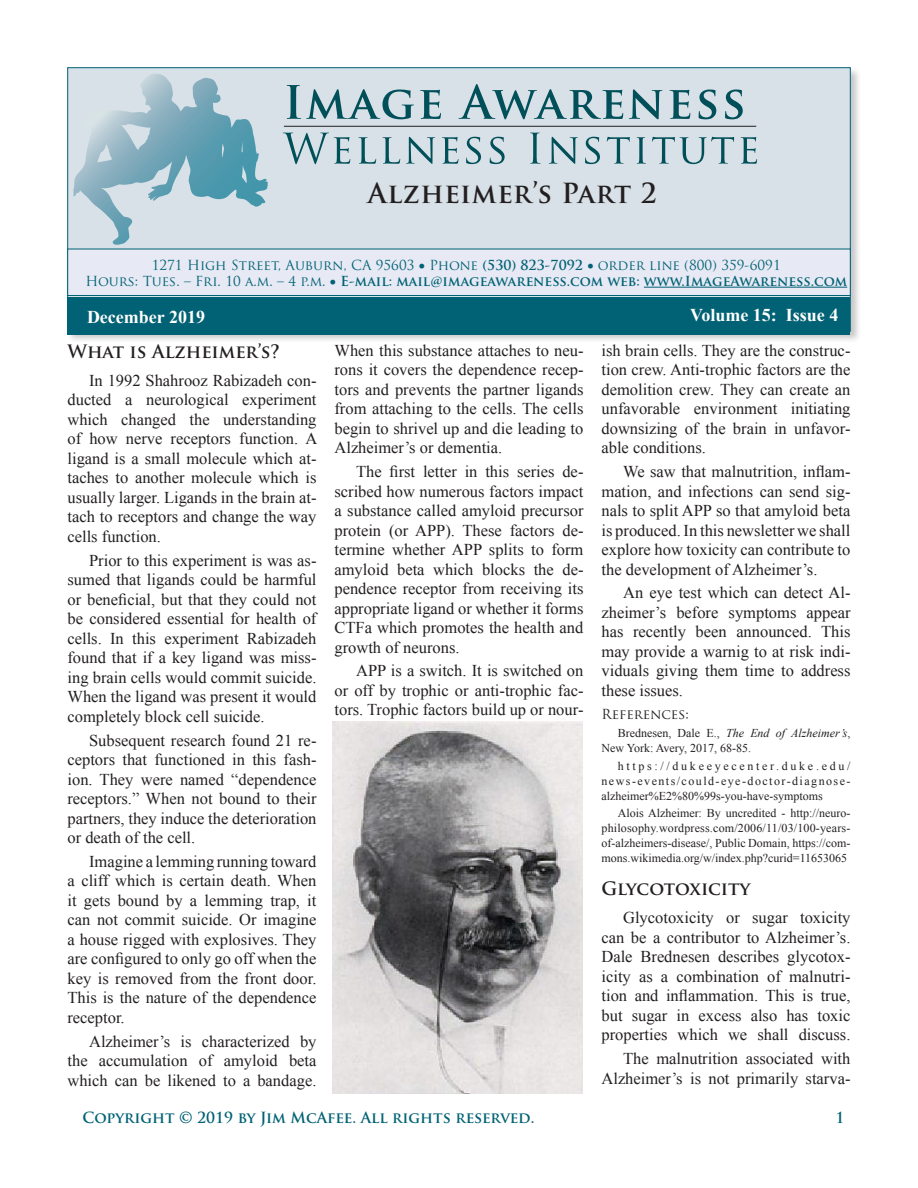
<style>
.page{position:relative;width:918px;height:1188px;background:#fff}
.page>*{position:absolute;margin:0;border:0;box-sizing:border-box;transform-origin:0 0}
.t1{font:700 27px "Trajan Pro";letter-spacing:.025em;color:#231f20}
.Heading2{font:700 18px "Trajan Pro";color:#231f20}
.t2{font:700 18px "Times New Roman";color:#fff}
.Body_Text{font:16.5px/19.5px "Times New Roman";color:#231f20;text-align:justify}
.t3{font:700 15px "Trajan Pro";color:#006274}
.t4{font:700 13.5px "Trajan Pro";color:#006274}
.t5{font:13.5px "Trajan Pro";color:#006274}
.Footnote_Title{font:13.5px "Trajan Pro";color:#231f20}
.t6{font:12px/15px "Times New Roman";color:#231f20;text-align:justify}
.s1{font-weight:700}
.s2{font-weight:400}
.s3{font-style:italic}
</style>
<div class="page">
<div style="left:67px;top:67px;width:810px;height:287px;background:#231f20;opacity:.25"></div>
<div style="left:68px;top:68px;width:782px;height:264px;background:#d7e1e7"></div>
<svg style="left:74px;top:74px;width:194px;height:171px"></svg>
<div style="left:68px;top:249px;width:782px;height:47px;background:#e7e9f4;border:1px solid #006274"></div>
<svg style="left:287px;top:85px;width:127px;height:34px"></svg>
<svg style="left:420px;top:90px;width:21px;height:29px"></svg>
<svg style="left:459px;top:84px;width:164px;height:35px"></svg>
<svg style="left:629px;top:89px;width:33px;height:30px"></svg>
<svg style="left:669px;top:90px;width:21px;height:29px"></svg>
<svg style="left:699px;top:90px;width:17px;height:29px"></svg>
<svg style="left:725px;top:90px;width:18px;height:29px"></svg>
<svg style="left:283px;top:133px;width:67px;height:31px"></svg>
<svg style="left:358px;top:137px;width:18px;height:27px"></svg>
<svg style="left:382px;top:137px;width:18px;height:27px"></svg>
<svg style="left:406px;top:137px;width:29px;height:27px"></svg>
<svg style="left:442px;top:137px;width:16px;height:27px"></svg>
<svg style="left:466px;top:137px;width:15px;height:27px"></svg>
<svg style="left:490px;top:137px;width:15px;height:27px"></svg>
<svg style="left:530px;top:133px;width:11px;height:31px"></svg>
<svg style="left:549px;top:137px;width:29px;height:27px"></svg>
<svg style="left:585px;top:137px;width:15px;height:27px"></svg>
<svg style="left:607px;top:137px;width:23px;height:27px"></svg>
<svg style="left:637px;top:137px;width:9px;height:27px"></svg>
<svg style="left:652px;top:137px;width:82px;height:27px"></svg>
<svg style="left:741px;top:137px;width:16px;height:27px"></svg>
<hr style="left:284px;top:126px;width:472px;height:1px;background:#231f20">
<hr style="left:644px;top:287px;width:203px;height:1px;background:#006274">
<div style="left:68px;top:297px;width:782px;height:37px;background:#006274"></div>
<img style="left:333px;top:722px;width:250px;height:372px">
<p class="t1" style="left:368px;top:177px;width:290px">Alzheimer’s Part 2</p>
<p class="t5" style="left:152px;top:256px;width:630px">1271 High Street, Auburn, CA 95603 • Phone <span class="s1">(530) 823-7092</span> • order line (800) 359-6091</p>
<p class="t4" style="left:85px;top:273px;width:763px"><span class="s2">Hours: Tues. – Fri. 10 a.m. – 4 p.m.</span> • E-mail: mail@imageawareness.com web: www.ImageAwareness.com</p>
<p class="t2" style="left:87px;top:304px;width:120px">December 2019</p>
<p class="Heading2" style="left:68px;top:340px;width:214px">What is Alzheimer’s?</p>
<p class="Body_Text" style="left:68px;top:370px;width:251px;text-indent:22px">In 1992 Shahrooz Rabizadeh con&shy;ducted a neurological experiment which changed the understanding of how nerve receptors function. A ligand is a small molecule which at&shy;taches to another molecule which is usually larger. Ligands in the brain at&shy;tach to receptors and change the way cells function.</p>
<p class="Body_Text" style="left:68px;top:550px;width:251px;text-indent:22px">Prior to this experiment is was as&shy;sumed that ligands could be harmful or beneficial, but that they could not be considered essential for health of cells. In this experiment Rabizadeh found that if a key ligand was miss&shy;ing brain cells would commit suicide.<br>When the ligand was present it would completely block cell suicide.</p>
<p class="Body_Text" style="left:68px;top:730px;width:251px;text-indent:22px">Subsequent research found 21 re&shy;ceptors that functioned in this fash&shy;ion. They were named “dependence receptors.” When not bound to their partners, they induce the deterioration or death of the cell.</p>
<p class="Body_Text" style="left:68px;top:851px;width:251px;text-indent:22px">Imagine a lemming running toward a cliff which is certain death. When it gets bound by a lemming trap, it can not commit suicide. Or imagine a house rigged with explosives. They are configured to only go off when the key is removed from the front door.<br>This is the nature of the dependence receptor.</p>
<p class="Body_Text" style="left:68px;top:1031px;width:251px;text-indent:22px">Alzheimer’s is characterized by the accumulation of amyloid beta which can be likened to a bandage.</p>
<p class="Body_Text" style="left:334px;top:340px;width:251px">When this substance attaches to neu&shy;rons it covers the dependence recep&shy;tors and prevents the partner ligands from attaching to the cells. The cells begin to shrivel up and die leading to Alzheimer’s or dementia.</p>
<p class="Body_Text" style="left:334px;top:461px;width:251px;text-indent:22px">The first letter in this series de&shy;scribed how numerous factors impact a substance called amyloid precursor protein (or APP). These factors de&shy;termine whether APP splits to form amyloid beta which blocks the de&shy;pendence receptor from receiving its appropriate ligand or whether it forms CTFa which promotes the health and growth of neurons.</p>
<p class="Body_Text" style="left:334px;top:661px;width:250px;text-indent:22px">APP is a switch. It is switched on or off by trophic or anti-trophic fac&shy;tors. Trophic factors build up or nour-</p>
<p class="t2" style="left:690px;top:303px;width:150px">Volume 15: Issue 4</p>
<p class="Body_Text" style="left:602px;top:340px;width:251px">ish brain cells. They are the construc&shy;tion crew. Anti-trophic factors are the demolition crew. They can create an unfavorable environment initiating downsizing of the brain in unfavor&shy;able conditions.</p>
<p class="Body_Text" style="left:602px;top:461px;width:251px;text-indent:22px">We saw that malnutrition, inflam&shy;mation, and infections can send sig&shy;nals to split APP so that amyloid beta is produced. In this newsletter we shall explore how toxicity can contribute to the development of Alzheimer’s.</p>
<p class="Body_Text" style="left:602px;top:583px;width:251px;text-indent:22px">An eye test which can detect Al&shy;zheimer’s before symptoms appear has recently been announced. This may provide a warnig to at risk indi&shy;viduals giving them time to address these issues.</p>
<p class="Footnote_Title" style="left:602px;top:706px;width:89px">References:</p>
<p class="t6" style="left:602px;top:726px;width:250px;text-indent:16px">Brednesen, Dale E., <span class="s3">The End of Alzheimer’s</span>,<br>New York: Avery, 2017, 68-85.</p>
<p class="t6" style="left:602px;top:758px;width:251px;text-indent:16px">https://dukeeyecenter.duke.edu/ news-events/could-eye-doctor-diagnose&shy;alzheimer%E2%80%99s-you-have-symptoms</p>
<p class="t6" style="left:602px;top:805px;width:250px;text-indent:16px">Alois Alzheimer: By uncredited - http://neuro&shy;philosophy.wordpress.com/2006/11/03/100-years&shy;of-alzheimers-disease/, Public Domain, https://com&shy;mons.wikimedia.org/w/index.php?curid=11653065</p>
<p class="Heading2" style="left:602px;top:878px;width:150px">Glycotoxicity</p>
<p class="Body_Text" style="left:602px;top:908px;width:251px;text-indent:22px">Glycotoxicity or sugar toxicity can be a contributor to Alzheimer’s.<br>Dale Brednesen describes glycotox&shy;icity as a combination of malnutri&shy;tion and inflammation. This is true, but sugar in excess also has toxic properties which we shall discuss.</p>
<p class="Body_Text" style="left:602px;top:1049px;width:251px;text-align:right">The malnutrition associated with<br>Alzheimer’s is not primarily starva-</p>
<p class="t3" style="left:82px;top:1109px;width:453px">Copyright © 2019 by Jim McAfee. All rights reserved.</p>
<p class="t3" style="left:836px;top:1109px;width:10px">1</p>
</div>
